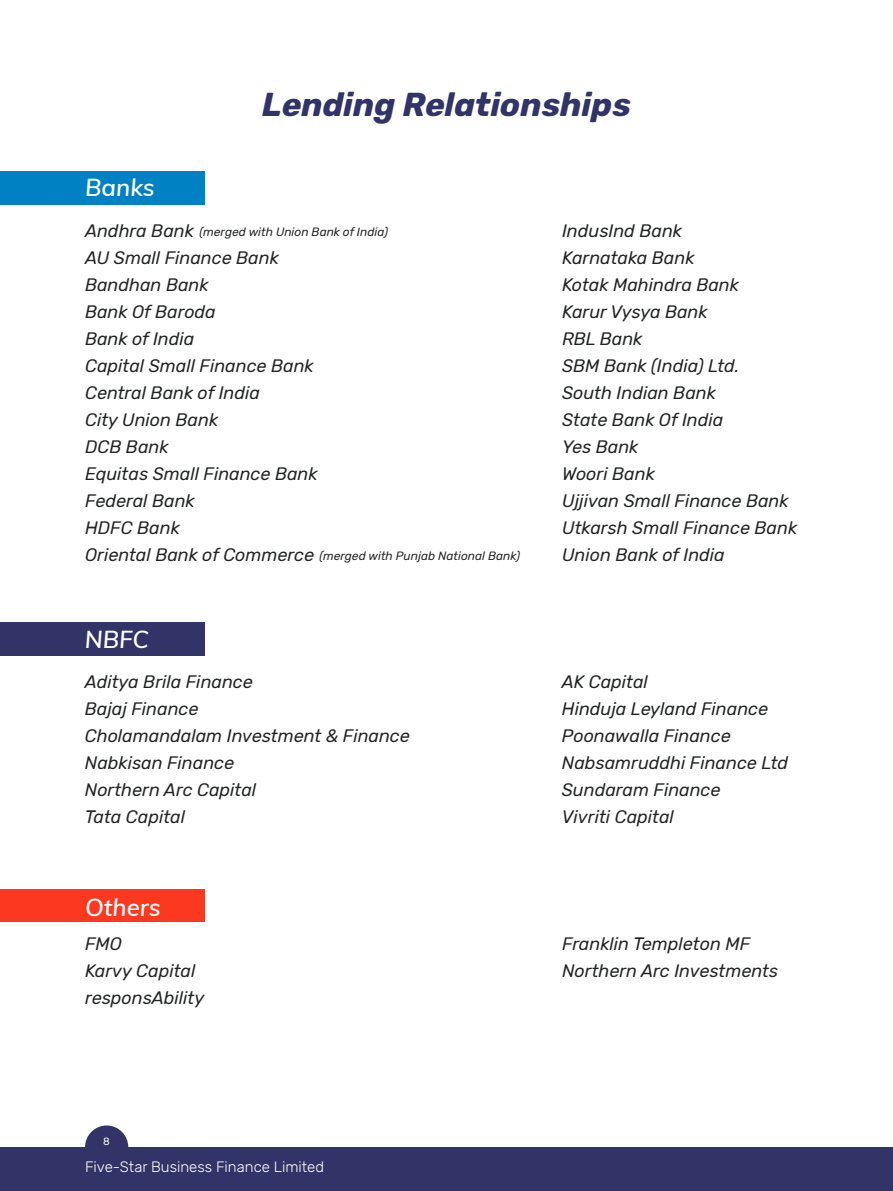
<style>
.page{position:relative;width:893px;height:1191px;background:#fff}
.page>*{position:absolute;margin:0;border:0;box-sizing:border-box;transform-origin:0 0}
.t1{font:italic 700 33px "Rubik";color:#323467}
.t2{font:italic 600 24px "Muli";color:#fff}
.t3{font:italic 18px "Rubik";color:#222424}
.t4{font:300 15px "Rubik";color:#fff}
.t5{font:italic 12px "Rubik";color:#222424}
.t6{font:10.5px "Rubik";color:#fff}
</style>
<div class="page">
<div style="left:0;top:1147px;width:893px;height:44px;background:#323467"></div>
<div style="left:85px;top:1125px;width:43px;height:43px;background:#323467;border-radius:50%"></div>
<div style="left:0;top:171px;width:205px;height:34px;background:#0081c3"></div>
<div style="left:0;top:622px;width:205px;height:33px;background:#323467"></div>
<div style="left:0;top:889px;width:205px;height:33px;background:#fc3821"></div>
<h2 class="t2" style="left:85px;top:170px;width:71px">Banks</h2>
<h1 class="t1" style="left:262px;top:85px;width:370px">Lending Relationships</h1>
<p class="t3" style="left:85px;top:221px;width:110px">Andhra Bank</p>
<p class="t3" style="left:562px;top:221px;width:122px">IndusInd Bank</p>
<p class="t3" style="left:85px;top:248px;width:195px">AU Small Finance Bank</p>
<p class="t3" style="left:562px;top:248px;width:134px">Karnataka Bank</p>
<p class="t3" style="left:85px;top:275px;width:125px">Bandhan Bank</p>
<p class="t3" style="left:562px;top:275px;width:178px">Kotak Mahindra Bank</p>
<p class="t3" style="left:85px;top:302px;width:132px">Bank Of Baroda</p>
<p class="t3" style="left:562px;top:302px;width:147px">Karur Vysya Bank</p>
<p class="t3" style="left:85px;top:329px;width:111px">Bank of India</p>
<p class="t3" style="left:562px;top:329px;width:82px">RBL Bank</p>
<p class="t3" style="left:85px;top:356px;width:230px">Capital Small Finance Bank</p>
<p class="t3" style="left:562px;top:356px;width:179px">SBM Bank (India) Ltd.</p>
<p class="t3" style="left:85px;top:383px;width:176px">Central Bank of India</p>
<p class="t3" style="left:562px;top:383px;width:155px">South Indian Bank</p>
<p class="t3" style="left:85px;top:410px;width:135px">City Union Bank</p>
<p class="t3" style="left:562px;top:410px;width:163px">State Bank Of India</p>
<p class="t3" style="left:85px;top:437px;width:85px">DCB Bank</p>
<p class="t3" style="left:562px;top:437px;width:78px">Yes Bank</p>
<p class="t3" style="left:85px;top:464px;width:234px">Equitas Small Finance Bank</p>
<p class="t3" style="left:562px;top:464px;width:94px">Woori Bank</p>
<p class="t3" style="left:85px;top:491px;width:111px">Federal Bank</p>
<p class="t3" style="left:562px;top:491px;width:228px">Ujjivan Small Finance Bank</p>
<p class="t3" style="left:85px;top:518px;width:96px">HDFC Bank</p>
<p class="t3" style="left:562px;top:518px;width:237px">Utkarsh Small Finance Bank</p>
<p class="t3" style="left:85px;top:545px;width:231px">Oriental Bank of Commerce</p>
<p class="t3" style="left:562px;top:545px;width:164px">Union Bank of India</p>
<p class="t5" style="left:200px;top:225px;width:190px">(merged with Union Bank of India)</p>
<p class="t5" style="left:319px;top:549px;width:202px">(merged with Punjab National Bank)</p>
<h2 class="t2" style="left:85px;top:622px;width:66px">NBFC</h2>
<p class="t3" style="left:85px;top:672px;width:170px">Aditya Brila Finance</p>
<p class="t3" style="left:562px;top:672px;width:88px">AK Capital</p>
<p class="t3" style="left:85px;top:699px;width:115px">Bajaj Finance</p>
<p class="t3" style="left:562px;top:699px;width:208px">Hinduja Leyland Finance</p>
<p class="t3" style="left:85px;top:726px;width:327px">Cholamandalam Investment &amp; Finance</p>
<p class="t3" style="left:562px;top:726px;width:170px">Poonawalla Finance</p>
<p class="t3" style="left:85px;top:753px;width:151px">Nabkisan Finance</p>
<p class="t3" style="left:562px;top:753px;width:228px">Nabsamruddhi Finance Ltd</p>
<p class="t3" style="left:85px;top:780px;width:173px">Northern Arc Capital</p>
<p class="t3" style="left:562px;top:780px;width:160px">Sundaram Finance</p>
<p class="t3" style="left:85px;top:807px;width:102px">Tata Capital</p>
<p class="t3" style="left:562px;top:807px;width:114px">Vivriti Capital</p>
<h2 class="t2" style="left:85px;top:889px;width:77px">Others</h2>
<p class="t3" style="left:85px;top:933px;width:38px">FMO</p>
<p class="t3" style="left:562px;top:933px;width:190px">Franklin Templeton MF</p>
<p class="t3" style="left:85px;top:960px;width:112px">Karvy Capital</p>
<p class="t3" style="left:562px;top:960px;width:217px">Northern Arc Investments</p>
<p class="t3" style="left:85px;top:987px;width:121px">responsAbility</p>
<p class="t6" style="left:103px;top:1135px;width:8px">8</p>
<p class="t4" style="left:85px;top:1158px;width:241px">Five-Star Business Finance Limited</p>
</div>
